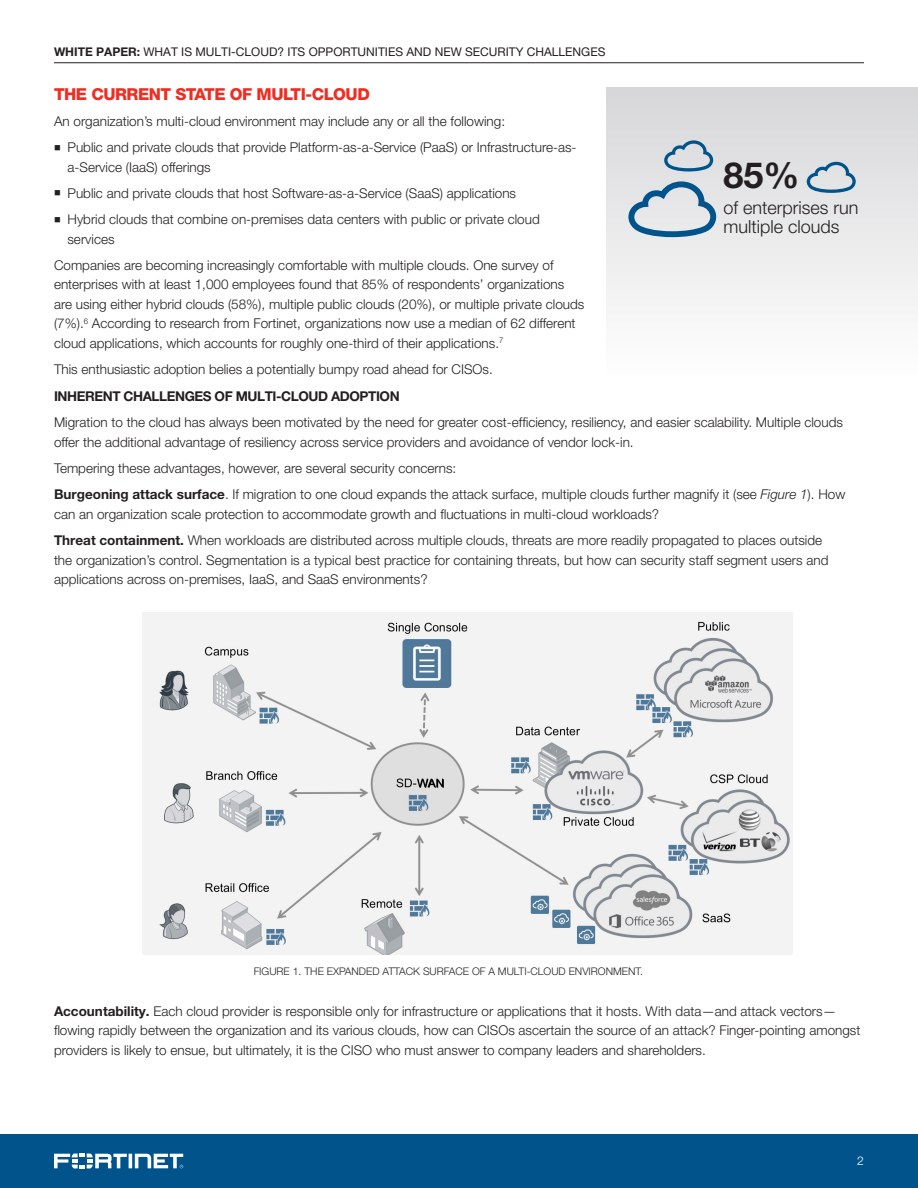
<style>
.page{position:relative;width:918px;height:1188px;background:#fff}
.page>*{position:absolute;margin:0;border:0;box-sizing:border-box;transform-origin:0 0}
.Body_Copy{font:700 36px "Helvetica Neue LT Pro";color:#231f20}
.Body_Copy-2{font:300 18px/19.5px "Helvetica Neue LT Pro";color:#231f20}
.Body_Copy_SUBHEAD__R{font:800 16.5px "Helvetica Neue LT Pro";letter-spacing:-.03em;color:#ee2e22}
.Body_Copy-3{font:300 13.5px/19.5px "Helvetica Neue LT Pro";color:#231f20}
.Body_Copy_Sub-SUBHEA{font:700 13.5px "Helvetica Neue LT Pro";letter-spacing:-.03em;color:#231f20}
.t1{font:12px "Helvetica Neue LT Pro";color:#231f20}
.t2{font:300 12px "Helvetica Neue LT Pro";color:#fff}
.Figure_Description{font:300 10.5px "Helvetica Neue LT Pro";color:#231f20}
.s1{font-weight:700}
.s2{font-style:italic}
</style>
<div class="page">
<div style="left:0;top:1134px;width:918px;height:54px;background:#00548b"></div>
<svg style="left:54px;top:1154px;width:129px;height:14px"></svg>
<hr style="left:54px;top:63px;width:810px;height:1px;background:#231f20">
<div style="left:606px;top:88px;width:312px;height:289px;background:linear-gradient(to bottom,#d6d7d8,#fefefe)"></div>
<svg style="left:628px;top:181px;width:88px;height:56px"></svg>
<svg style="left:664px;top:140px;width:49px;height:32px"></svg>
<svg style="left:807px;top:162px;width:49px;height:31px"></svg>
<img style="left:143px;top:612px;width:650px;height:343px">
<p class="t1" style="left:54px;top:44px;width:553px"><span class="s1">WHITE PAPER:</span> WHAT IS MULTI-CLOUD? ITS OPPORTUNITIES AND NEW SECURITY CHALLENGES</p>
<p class="Body_Copy_SUBHEAD__R" style="left:54px;top:84px;width:317px">THE CURRENT STATE OF MULTI-CLOUD</p>
<p class="Body_Copy-3" style="left:54px;top:111px;width:453px">An organization’s multi-cloud environment may include any or all the following:</p>
<p class="Body_Copy-3" style="left:68px;top:137px;width:511px;text-indent:-14px">■ Public and private clouds that provide Platform-as-a-Service (PaaS) or Infrastructure-as&shy;a-Service (IaaS) offerings</p>
<p class="Body_Copy-3" style="left:54px;top:183px;width:464px">■ Public and private clouds that host Software-as-a-Service (SaaS) applications</p>
<p class="Body_Copy-3" style="left:68px;top:209px;width:474px;text-indent:-14px">■ Hybrid clouds that combine on-premises data centers with public or private cloud services</p>
<p class="Body_Copy-3" style="left:54px;top:255px;width:532px">Companies are becoming increasingly comfortable with multiple clouds. One survey of enterprises with at least 1,000 employees found that 85% of respondents’ organizations are using either hybrid clouds (58%), multiple public clouds (20%), or multiple private clouds (7%).<sup>6</sup> According to research from Fortinet, organizations now use a median of 62 different cloud applications, which accounts for roughly one-third of their applications.<sup>7</sup></p>
<p class="Body_Copy-3" style="left:54px;top:359px;width:440px">This enthusiastic adoption belies a potentially bumpy road ahead for CISOs.</p>
<p class="Body_Copy" style="left:723px;top:153px;width:78px">85%</p>
<p class="Body_Copy-2" style="left:723px;top:197px;width:137px">of enterprises run multiple clouds</p>
<p class="Body_Copy_Sub-SUBHEA" style="left:54px;top:388px;width:347px">INHERENT CHALLENGES OF MULTI-CLOUD ADOPTION</p>
<p class="Body_Copy-3" style="left:54px;top:413px;width:790px">Migration to the cloud has always been motivated by the need for greater cost-efficiency, resiliency, and easier scalability. Multiple clouds offer the additional advantage of resiliency across service providers and avoidance of vendor lock-in.</p>
<p class="Body_Copy-3" style="left:54px;top:458px;width:404px">Tempering these advantages, however, are several security concerns:</p>
<p class="Body_Copy-3" style="left:54px;top:485px;width:793px"><span class="s1">Burgeoning attack surface</span>. If migration to one cloud expands the attack surface, multiple clouds further magnify it (see <span class="s2">Figure 1</span>). How can an organization scale protection to accommodate growth and fluctuations in multi-cloud workloads?</p>
<p class="Body_Copy-3" style="left:54px;top:530px;width:776px"><span class="s1">Threat containment.</span> When workloads are distributed across multiple clouds, threats are more readily propagated to places outside the organization’s control. Segmentation is a typical best practice for containing threats, but how can security staff segment users and applications across on-premises, IaaS, and SaaS environments?</p>
<p class="Figure_Description" style="left:254px;top:965px;width:391px">FIGURE 1. THE EXPANDED ATTACK SURFACE OF A MULTI-CLOUD ENVIRONMENT.</p>
<p class="Body_Copy-3" style="left:54px;top:1001px;width:808px"><span class="s1">Accountability.</span> Each cloud provider is responsible only for infrastructure or applications that it hosts. With data—and attack vectors— flowing rapidly between the organization and its various clouds, how can CISOs ascertain the source of an attack? Finger-pointing amongst providers is likely to ensue, but ultimately, it is the CISO who must answer to company leaders and shareholders.</p>
<p class="t2" style="left:857px;top:1154px;width:8px">2</p>
</div>
